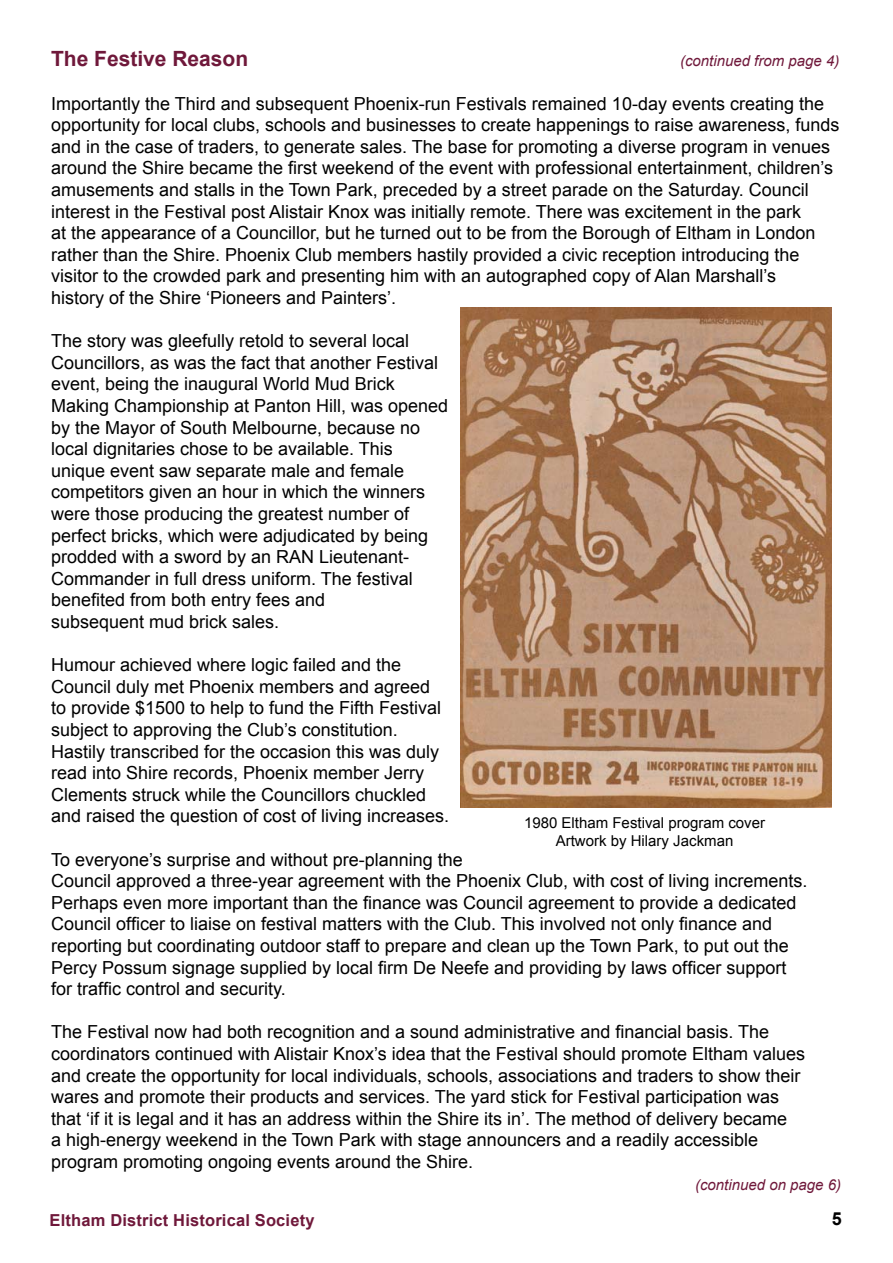
<style>
.page{position:relative;width:893px;height:1263px;background:#fff}
.page>*{position:absolute;margin:0;border:0;box-sizing:border-box;transform-origin:0 0}
.t1{font:700 21px "Arial";color:#6f183a}
.t2{font:18px/21.6px "Arial";color:#000}
.t3{font:700 18px "Arial";color:#000}
.t4{font:700 16.5px "Arial";letter-spacing:.01em;color:#6f183a}
.t5{font:15px/18px "Arial";color:#000;text-align:center}
.t6{font:italic 15px "Arial";color:#6f183a}
</style>
<div class="page">
<img style="left:460px;top:308px;width:371px;height:500px">
<p class="t1" style="left:51px;top:45px;width:199px">The Festive Reason</p>
<p class="t6" style="left:680px;top:51px;width:161px">(continued from page 4)</p>
<p class="t2" style="left:51px;top:93px;width:790px">Importantly the Third and subsequent Phoenix-run Festivals remained 10-day events creating the opportunity for local clubs, schools and businesses to create happenings to raise awareness, funds and in the case of traders, to generate sales. The base for promoting a diverse program in venues around the Shire became the first weekend of the event with professional entertainment, children’s amusements and stalls in the Town Park, preceded by a street parade on the Saturday. Council interest in the Festival post Alistair Knox was initially remote. There was excitement in the park<br>at the appearance of a Councillor, but he turned out to be from the Borough of Eltham in London rather than the Shire. Phoenix Club members hastily provided a civic reception introducing the visitor to the crowded park and presenting him with an autographed copy of Alan Marshall’s<br>history of the Shire ‘Pioneers and Painters’.</p>
<p class="t2" style="left:51px;top:330px;width:399px">The story was gleefully retold to several local Councillors, as was the fact that another Festival event, being the inaugural World Mud Brick Making Championship at Panton Hill, was opened by the Mayor of South Melbourne, because no local dignitaries chose to be available. This unique event saw separate male and female competitors given an hour in which the winners were those producing the greatest number of perfect bricks, which were adjudicated by being prodded with a sword by an RAN Lieutenant-Commander in full dress uniform. The festival benefited from both entry fees and<br>subsequent mud brick sales.</p>
<p class="t2" style="left:51px;top:654px;width:400px">Humour achieved where logic failed and the Council duly met Phoenix members and agreed to provide $1500 to help to fund the Fifth Festival subject to approving the Club’s constitution.<br>Hastily transcribed for the occasion this was duly read into Shire records, Phoenix member Jerry Clements struck while the Councillors chuckled and raised the question of cost of living increases.</p>
<p class="t2" style="left:51px;top:849px;width:758px">To everyone’s surprise and without pre-planning the<br>Council approved a three-year agreement with the Phoenix Club, with cost of living increments.<br>Perhaps even more important than the finance was Council agreement to provide a dedicated Council officer to liaise on festival matters with the Club. This involved not only finance and reporting but coordinating outdoor staff to prepare and clean up the Town Park, to put out the Percy Possum signage supplied by local firm De Neefe and providing by laws officer support for traffic control and security.</p>
<p class="t2" style="left:51px;top:1021px;width:756px">The Festival now had both recognition and a sound administrative and financial basis. The coordinators continued with Alistair Knox’s idea that the Festival should promote Eltham values and create the opportunity for local individuals, schools, associations and traders to show their wares and promote their products and services. The yard stick for Festival participation was that ‘if it is legal and it has an address within the Shire its in’. The method of delivery became<br>a high-energy weekend in the Town Park with stage announcers and a readily accessible program promoting ongoing events around the Shire.</p>
<p class="t6" style="left:695px;top:1175px;width:147px">(continued on page 6)</p>
<p class="t5" style="left:524px;top:814px;width:242px">1980 Eltham Festival program cover<br>Artwork by Hilary Jackman</p>
<p class="t4" style="left:50px;top:1209px;width:266px">Eltham District Historical Society</p>
<p class="t3" style="left:832px;top:1207px;width:12px">5</p>
</div>
